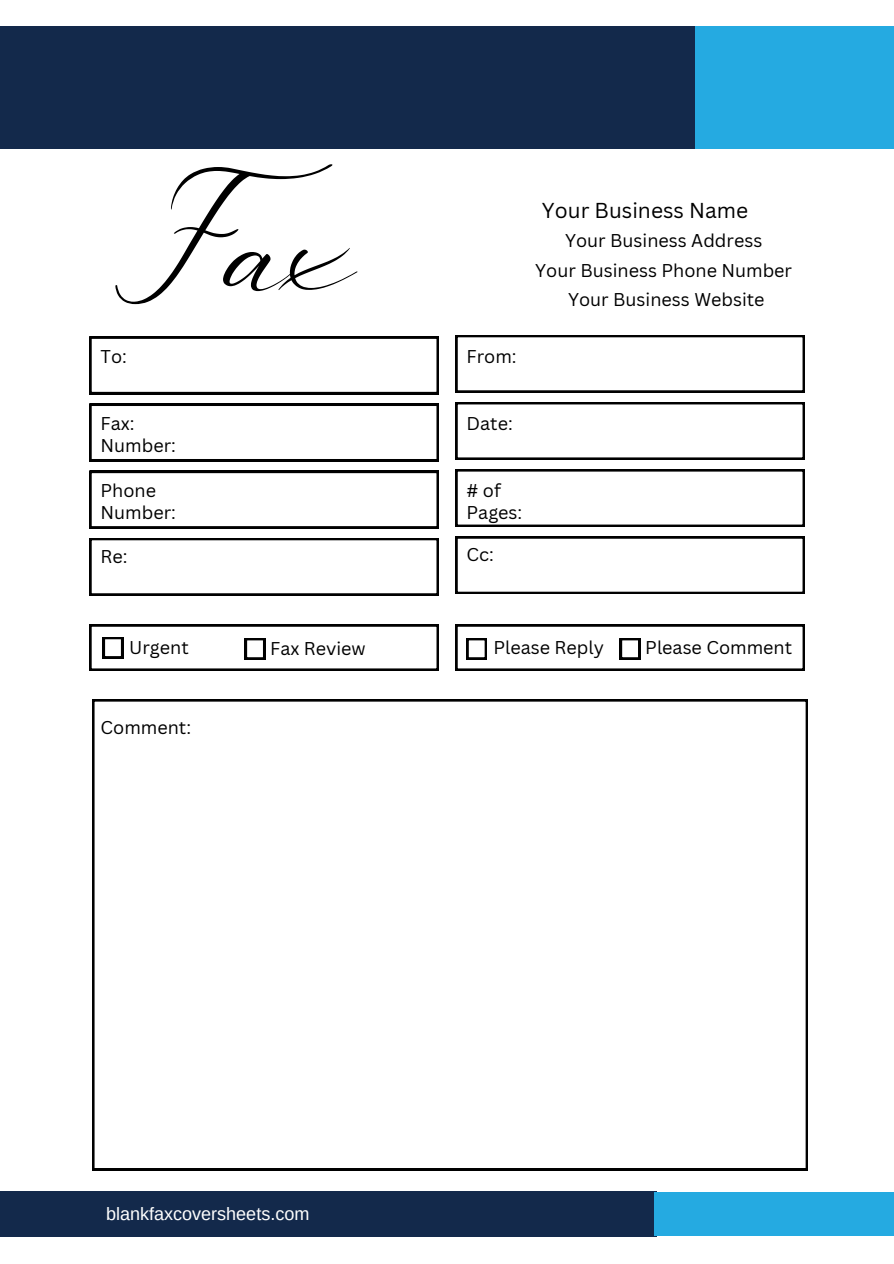
<style>
.page{position:relative;width:894px;height:1264px;background:#fff}
.page>*{position:absolute;margin:0;border:0;box-sizing:border-box;transform-origin:0 0}
.t1{font:81px "Aniyah";color:#000}
.t2{font:21px "Canva Sans";color:#000}
.t3{font:18px/29.1px "Canva Sans";color:#000;text-align:center}
.t4{font:18px "Arimo";color:#fff}
</style>
<div class="page">
<div style="left:0;top:26px;width:695px;height:123px;background:#13294b"></div>
<div style="left:0;top:1191px;width:656px;height:45px;background:#13294b"></div>
<div style="left:653px;top:1191px;width:240px;height:44px;background:#25aae1"></div>
<div style="left:695px;top:26px;width:198px;height:123px;background:#25aae1"></div>
<svg style="left:89px;top:336px;width:349px;height:58px"></svg>
<svg style="left:89px;top:404px;width:349px;height:57px"></svg>
<svg style="left:89px;top:471px;width:349px;height:57px"></svg>
<svg style="left:89px;top:538px;width:349px;height:57px"></svg>
<svg style="left:455px;top:335px;width:349px;height:57px"></svg>
<svg style="left:455px;top:402px;width:349px;height:57px"></svg>
<svg style="left:455px;top:469px;width:349px;height:58px"></svg>
<svg style="left:455px;top:536px;width:349px;height:58px"></svg>
<svg style="left:92px;top:699px;width:715px;height:471px"></svg>
<svg style="left:89px;top:624px;width:349px;height:46px"></svg>
<svg style="left:455px;top:624px;width:349px;height:46px"></svg>
<h1 class="t1" style="left:114px;top:221px;width:243px">Fa x</h1>
<p class="t3" style="left:101px;top:341px;width:28px">To:</p>
<p class="t3" style="left:101px;top:408px;width:35px">Fax:</p>
<p class="t3" style="left:101px;top:430px;width:77px">Number:</p>
<p class="t3" style="left:101px;top:475px;width:57px">Phone</p>
<p class="t3" style="left:101px;top:497px;width:77px">Number:</p>
<p class="t3" style="left:101px;top:541px;width:28px">Re:</p>
<p class="t3" style="left:466px;top:341px;width:52px">From:</p>
<p class="t2" style="left:541px;top:195px;width:208px">Your Business Name</p>
<p class="t3" style="left:535px;top:226px;width:258px">Your Business Address<br>Your Business Phone Number<br>Your Business Website</p>
<p class="t3" style="left:466px;top:408px;width:48px">Date:</p>
<p class="t3" style="left:466px;top:479px;width:57px;line-height:22px;text-align:left"># of<br>Pages:</p>
<p class="t3" style="left:466px;top:539px;width:29px">Cc:</p>
<p class="t3" style="left:129px;top:632px;width:61px">Urgent</p>
<p class="t3" style="left:270px;top:633px;width:97px">Fax Review</p>
<p class="t3" style="left:493px;top:632px;width:112px">Please Reply</p>
<p class="t3" style="left:645px;top:632px;width:148px">Please Comment</p>
<p class="t3" style="left:101px;top:712px;width:92px">Comment:</p>
<p class="t4" style="left:106px;top:1203px;width:205px">blankfaxcoversheets.com</p>
</div>
